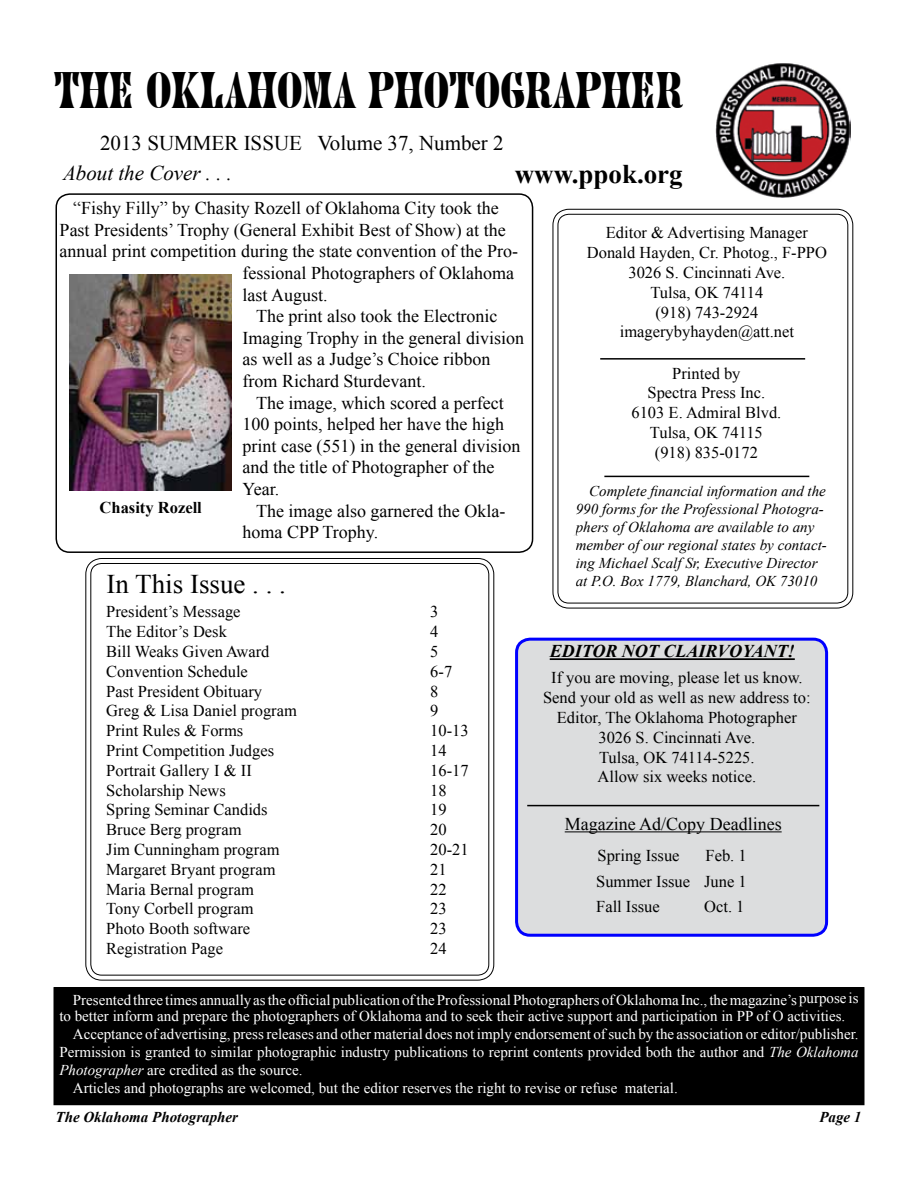
<style>
.page{position:relative;width:918px;height:1188px;background:#fff}
.page>*{position:absolute;margin:0;border:0;box-sizing:border-box;transform-origin:0 0}
.t1{font:48px "June Normal";color:#000}
.t2{font:27px "Times New Roman";color:#000}
.t3{font:700 27px "Times New Roman";color:#000}
.t4{font:21px "Times New Roman";color:#000}
.t5{font:italic 21px "Times New Roman";color:#000}
.t6{font:18px "Times New Roman";color:#000}
.t7{font:italic 700 18px "Times New Roman";color:#000}
.t8{font:16.5px/19.8px "Times New Roman";color:#000;text-align:center}
.t9{font:700 16.5px "Times New Roman";color:#000}
.t10{font:15px/16.5px "Times New Roman";color:#fff}
.t11{font:italic 15px/18px "Times New Roman";color:#000}
.t12{font:italic 700 15px "Times New Roman";color:#000}
.s1{font-style:italic}
</style>
<div class="page">
<div style="left:54px;top:988px;width:810px;height:117px;background:#000"></div>
<div style="left:552px;top:209px;width:301px;height:400px;border:1px solid #000;border-radius:16px"></div>
<div style="left:557px;top:214px;width:291px;height:390px;border:1px solid #000;border-radius:11px"></div>
<hr style="left:600px;top:358px;width:205px;height:2px;background:#000">
<hr style="left:604px;top:476px;width:205px;height:1px;background:#000">
<div style="left:56px;top:193px;width:477px;height:360px;border:2px solid #000;border-radius:14px"></div>
<img style="left:716px;top:63px;width:134px;height:134px">
<div style="left:517px;top:639px;width:310px;height:296px;background:#dcddde;border-radius:14px"></div>
<div style="left:515px;top:638px;width:313px;height:299px;border:3px solid #00f;border-radius:14px"></div>
<hr style="left:527px;top:805px;width:292px;height:1px;background:#000">
<hr style="left:565px;top:831px;width:217px;height:1px;background:#000">
<hr style="left:550px;top:658px;width:245px;height:2px;background:#000">
<img style="left:70px;top:274px;width:162px;height:216px">
<h1 class="t1" style="left:54px;top:61px;width:630px">THE OKLAHOMA PHOTOGRAPHER</h1>
<p class="t4" style="left:100px;top:128px;width:405px">2013 SUMMER ISSUE Volume 37, Number 2</p>
<p class="t5" style="left:63px;top:159px;width:171px">About the Cover . . .</p>
<h2 class="t3" style="left:515px;top:155px;width:170px">www.ppok.org</h2>
<p class="t8" style="left:587px;top:223px;width:242px">Editor &amp; Advertising Manager<br>Donald Hayden, Cr. Photog., F-PPO<br>3026 S. Cincinnati Ave.<br>Tulsa, OK 74114<br>(918) 743-2924 imagerybyhayden@att.net</p>
<p class="t8" style="left:631px;top:363px;width:151px">Printed by<br>Spectra Press Inc.<br>6103 E. Admiral Blvd.<br>Tulsa, OK 74115 (918) 835-0172</p>
<p class="t11" style="left:576px;top:482px;width:253px;text-indent:14px">Complete financial information and the 990 forms for the Professional Photogra&shy;phers of Oklahoma are available to any member of our regional states by contact&shy;ing Michael Scalf Sr, Executive Director at P.O. Box 1779, Blanchard, OK 73010</p>
<p class="t6" style="left:73px;top:196px;width:427px">“Fishy Filly” by Chasity Rozell of Oklahoma City took the</p>
<p class="t6" style="left:60px;top:218px;width:448px">Past Presidents’ Trophy (General Exhibit Best of Show) at the</p>
<p class="t6" style="left:60px;top:239px;width:460px">annual print competition during the state convention of the Pro-</p>
<p class="t6" style="left:243px;top:261px;width:273px">fessional Photographers of Oklahoma</p>
<p class="t6" style="left:243px;top:283px;width:86px">last August.</p>
<p class="t6" style="left:256px;top:304px;width:243px">The print also took the Electronic</p>
<p class="t6" style="left:243px;top:326px;width:283px">Imaging Trophy in the general division</p>
<p class="t6" style="left:243px;top:347px;width:249px">as well as a Judge’s Choice ribbon</p>
<p class="t6" style="left:243px;top:369px;width:185px">from Richard Sturdevant.</p>
<p class="t6" style="left:256px;top:391px;width:249px">The image, which scored a perfect</p>
<p class="t6" style="left:243px;top:412px;width:263px">100 points, helped her have the high</p>
<p class="t6" style="left:243px;top:434px;width:279px">print case (551) in the general division</p>
<p class="t6" style="left:243px;top:455px;width:253px">and the title of Photographer of the</p>
<p class="t6" style="left:243px;top:477px;width:38px">Year.</p>
<p class="t6" style="left:256px;top:499px;width:251px">The image also garnered the Okla-</p>
<p class="t6" style="left:243px;top:520px;width:137px">homa CPP Trophy.</p>
<p class="t9" style="left:100px;top:496px;width:104px">Chasity Rozell</p>
<h2 class="t2" style="left:107px;top:566px;width:181px">In This Issue . . .</h2>
<p class="t8" style="left:106px;top:602px;width:136px">President’s Message</p>
<p class="t8" style="left:430px;top:602px;width:10px">3</p>
<p class="t8" style="left:106px;top:622px;width:122px">The Editor’s Desk</p>
<p class="t8" style="left:430px;top:622px;width:10px">4</p>
<p class="t8" style="left:106px;top:641px;width:165px">Bill Weaks Given Award</p>
<p class="t8" style="left:430px;top:641px;width:10px">5</p>
<p class="t8" style="left:106px;top:661px;width:143px">Convention Schedule</p>
<p class="t8" style="left:430px;top:661px;width:23px">6-7</p>
<p class="t8" style="left:106px;top:681px;width:157px">Past President Obituary</p>
<p class="t8" style="left:430px;top:681px;width:10px">8</p>
<p class="t8" style="left:106px;top:701px;width:192px">Greg &amp; Lisa Daniel program</p>
<p class="t8" style="left:430px;top:701px;width:10px">9</p>
<p class="t8" style="left:106px;top:721px;width:139px">Print Rules &amp; Forms</p>
<p class="t8" style="left:430px;top:721px;width:40px">10-13</p>
<p class="t8" style="left:106px;top:740px;width:169px">Print Competition Judges</p>
<p class="t8" style="left:430px;top:740px;width:18px">14</p>
<p class="t8" style="left:106px;top:760px;width:147px">Portrait Gallery I &amp; II</p>
<p class="t8" style="left:430px;top:760px;width:40px">16-17</p>
<p class="t8" style="left:106px;top:780px;width:121px">Scholarship News</p>
<p class="t8" style="left:430px;top:780px;width:18px">18</p>
<p class="t8" style="left:106px;top:800px;width:163px">Spring Seminar Candids</p>
<p class="t8" style="left:430px;top:800px;width:18px">19</p>
<p class="t8" style="left:106px;top:820px;width:137px">Bruce Berg program</p>
<p class="t8" style="left:430px;top:820px;width:18px">20</p>
<p class="t8" style="left:106px;top:839px;width:175px">Jim Cunningham program</p>
<p class="t8" style="left:430px;top:839px;width:40px">20-21</p>
<p class="t8" style="left:106px;top:859px;width:171px">Margaret Bryant program</p>
<p class="t8" style="left:430px;top:859px;width:18px">21</p>
<p class="t8" style="left:106px;top:879px;width:149px">Maria Bernal program</p>
<p class="t8" style="left:430px;top:879px;width:18px">22</p>
<p class="t8" style="left:106px;top:899px;width:149px">Tony Corbell program</p>
<p class="t8" style="left:430px;top:899px;width:18px">23</p>
<p class="t8" style="left:106px;top:919px;width:145px">Photo Booth software</p>
<p class="t8" style="left:430px;top:919px;width:18px">23</p>
<p class="t8" style="left:106px;top:938px;width:118px">Registration Page</p>
<p class="t8" style="left:430px;top:938px;width:18px">24</p>
<p class="t7" style="left:550px;top:639px;width:247px">EDITOR NOT CLAIRVOYANT!</p>
<p class="t8" style="left:543px;top:668px;width:269px">If you are moving, please let us know.<br>Send your old as well as new address to:<br>Editor, The Oklahoma Photographer<br>3026 S. Cincinnati Ave.<br>Tulsa, OK 74114-5225.<br>Allow six weeks notice.</p>
<p class="t6" style="left:565px;top:812px;width:218px">Magazine Ad/Copy Deadlines</p>
<p class="t8" style="left:598px;top:845px;width:84px">Spring Issue</p>
<p class="t8" style="left:596px;top:842px;width:152px;line-height:25.8px;text-align:justify;text-indent:109px">Feb. 1<br>Summer Issue June 1<br>Fall Issue</p>
<p class="t8" style="left:704px;top:897px;width:42px">Oct. 1</p>
<p class="t10" style="left:59px;top:991px;width:801px;text-indent:13px">Presented three times annually as the official publication of the Professional Photographers of Oklahoma Inc., the magazine’s purpose is to better inform and prepare the photographers of Oklahoma and to seek their active support and participation in PP of O activities.</p>
<p class="t10" style="left:73px;top:1026px;width:787px">Acceptance of advertising, press releases and other material does not imply endorsement of such by the association or editor/publisher.</p>
<p class="t10" style="left:59px;top:1044px;width:801px">Permission is granted to similar photographic industry publications to reprint contents provided both the author and <span class="s1">The Oklahoma</span></p>
<p class="t10" style="left:59px;top:1062px;width:245px"><span class="s1">Photographer</span> are credited as the source.</p>
<p class="t10" style="left:73px;top:1080px;width:606px">Articles and photographs are welcomed, but the editor reserves the right to revise or refuse material.</p>
<p class="t12" style="left:56px;top:1106px;width:184px">The Oklahoma Photographer</p>
<p class="t12" style="left:819px;top:1106px;width:44px">Page 1</p>
</div>
